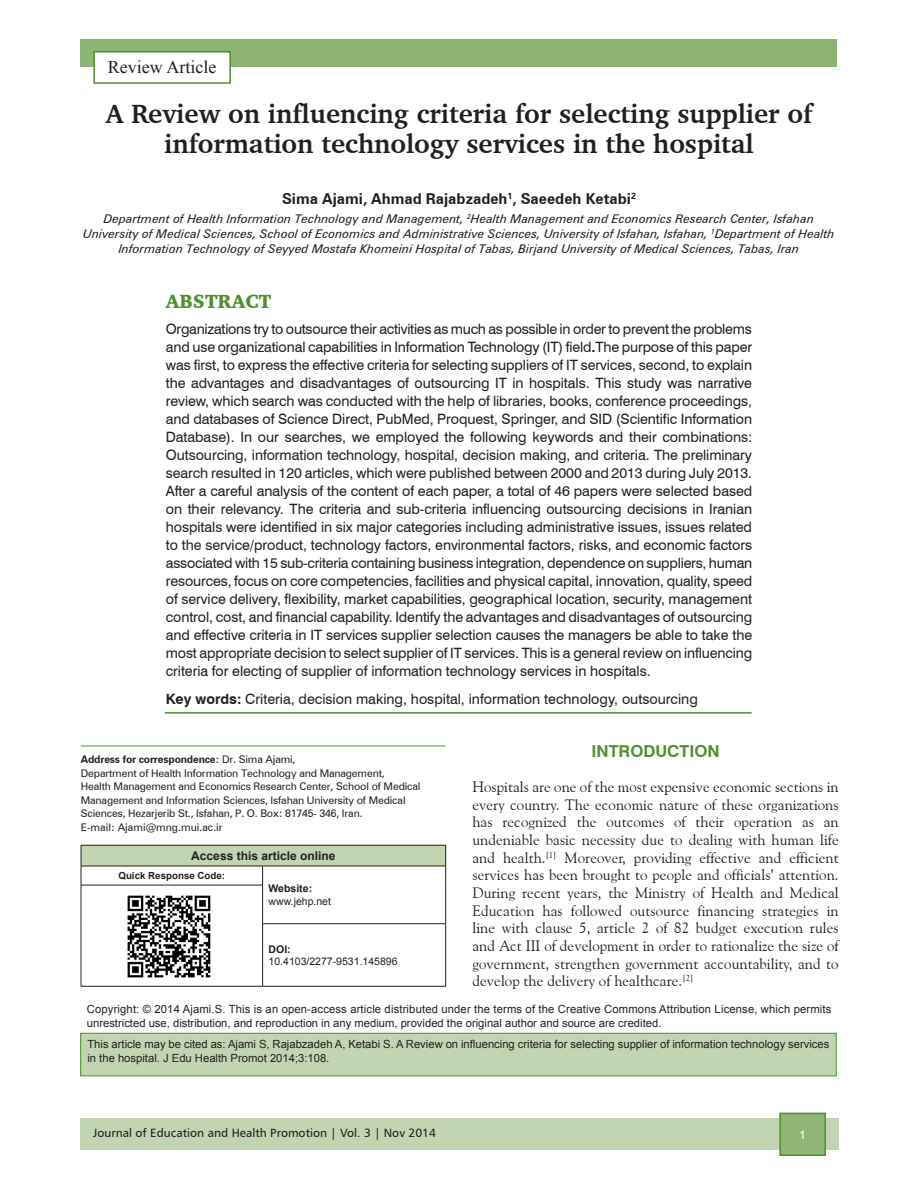
<style>
.page{position:relative;width:918px;height:1188px;background:#fff}
.page>*{position:absolute;margin:0;border:0;box-sizing:border-box;transform-origin:0 0}
.AT{font:700 27px/30px "Charter BT";color:#231f20;text-align:center}
.ABSH{font:900 19.5px "Charter BT";color:#509030}
.AH{font:18px "Times New Roman";color:#231f20}
.t1{font:700 16.5px "Swiss 721 BT";color:#509030}
.TX{font:15px/17.7px "Goudy Old Style BT";letter-spacing:.005em;color:#231f20;text-align:justify}
.AU{font:700 15px "Zurich BT";color:#231f20}
.ABS{font:14.25px/18px "Swiss 721 BT";letter-spacing:-.005em;color:#231f20;text-align:justify}
.KWD{font:14.25px "Swiss 721 BT";color:#231f20}
.AFF{font:italic 12px/15px "Zurich BT";color:#231f20;text-align:center}
.RRF{font:12px "Humanist 777 BT Roman B";color:#231f20}
.ATAO{font:700 12px "Arial";color:#231f20}
.FOLIO{font:12px "Arial";color:#fff}
.C{font:11.25px/14.2px "Arial";letter-spacing:.01em;color:#231f20}
.HTC{font:11.25px/13.5px "Arial";color:#231f20}
.ADD{font:10.5px/13.5px "Zurich BT";letter-spacing:-.015em;color:#231f20}
.WEB{font:10.5px/12.6px "Arial";color:#231f20}
.QRC{font:700 9.75px "Arial";color:#231f20}
.s1{font-weight:700}
</style>
<div class="page">
<div style="left:81px;top:39px;width:756px;height:28px;background:#8eb475"></div>
<div style="left:80px;top:1119px;width:759px;height:31px;background:#c2d5b2"></div>
<div style="left:779px;top:1113px;width:47px;height:43px;background:#90b577;border:2px solid #509030"></div>
<div style="left:94px;top:52px;width:136px;height:31px;background:#fff"></div>
<div style="left:93px;top:51px;width:138px;height:33px;border:2px solid #509030"></div>
<hr style="left:165px;top:712px;width:587px;height:2px;background:#509030">
<hr style="left:81px;top:746px;width:364px;height:1px;background:#509030">
<div style="left:81px;top:845px;width:365px;height:21px;background:#c2d5b2"></div>
<hr style="left:81px;top:845px;width:182px;height:1px;background:#231f20">
<hr style="left:263px;top:845px;width:183px;height:1px;background:#231f20">
<hr style="left:81px;top:866px;width:182px;height:1px;background:#231f20">
<svg style="left:81px;top:845px;width:1px;height:40px"></svg>
<hr style="left:263px;top:866px;width:183px;height:1px;background:#231f20">
<svg style="left:445px;top:845px;width:1px;height:40px"></svg>
<hr style="left:445px;top:885px;width:1px;height:39px;background:#231f20">
<hr style="left:81px;top:885px;width:182px;height:1px;background:#231f20">
<hr style="left:81px;top:885px;width:1px;height:39px;background:#231f20">
<hr style="left:81px;top:924px;width:1px;height:62px;background:#231f20">
<hr style="left:445px;top:924px;width:1px;height:62px;background:#231f20">
<hr style="left:263px;top:986px;width:183px;height:1px;background:#231f20">
<svg style="left:262px;top:866px;width:1px;height:19px"></svg>
<hr style="left:262px;top:885px;width:1px;height:39px;background:#231f20">
<hr style="left:262px;top:924px;width:1px;height:62px;background:#231f20">
<hr style="left:81px;top:986px;width:182px;height:1px;background:#231f20">
<hr style="left:262px;top:923px;width:184px;height:1px;background:#231f20">
<img style="left:127px;top:895px;width:84px;height:83px">
<div style="left:81px;top:1033px;width:755px;height:43px;background:#c2d5b2"></div>
<div style="left:80px;top:1033px;width:757px;height:43px;border:1px solid #509030"></div>
<p class="AH" style="left:108px;top:55px;width:110px">Review Article</p>
<p class="AT" style="left:106px;top:98px;width:708px">A Review on influencing criteria for selecting supplier of information technology services in the hospital</p>
<p class="AU" style="left:282px;top:189px;width:355px">Sima Ajami, Ahmad Rajabzadeh<sup>1</sup>, Saeedeh Ketabi<sup>2</sup></p>
<p class="AFF" style="left:83px;top:211px;width:753px">Department of Health Information Technology and Management, <sup>2</sup>Health Management and Economics Research Center, Isfahan<br>University of Medical Sciences, School of Economics and Administrative Sciences, University of Isfahan, Isfahan, <sup>1</sup>Department of Health<br>Information Technology of Seyyed Mostafa Khomeini Hospital of Tabas, Birjand University of Medical Sciences, Tabas, Iran</p>
<p class="ABSH" style="left:166px;top:289px;width:107px">ABSTRACT</p>
<p class="ABS" style="left:166px;top:320px;width:588px">Organizations try to outsource their activities as much as possible in order to prevent the problems and use organizational capabilities in Information Technology (IT) field<span class="s1">.</span>The purpose of this paper was first, to express the effective criteria for selecting suppliers of IT services, second, to explain the advantages and disadvantages of outsourcing IT in hospitals. This study was narrative review, which search was conducted with the help of libraries, books, conference proceedings, and databases of Science Direct, PubMed, Proquest, Springer, and SID (Scientific Information Database). In our searches, we employed the following keywords and their combinations:<br>Outsourcing, information technology, hospital, decision making, and criteria. The preliminary search resulted in 120 articles, which were published between 2000 and 2013 during July 2013.<br>After a careful analysis of the content of each paper, a total of 46 papers were selected based on their relevancy. The criteria and sub‑criteria influencing outsourcing decisions in Iranian hospitals were identified in six major categories including administrative issues, issues related to the service/product, technology factors, environmental factors, risks, and economic factors associated with 15 sub‑criteria containing business integration, dependence on suppliers, human resources, focus on core competencies, facilities and physical capital, innovation, quality, speed of service delivery, flexibility, market capabilities, geographical location, security, management control, cost, and financial capability. Identify the advantages and disadvantages of outsourcing and effective criteria in IT services supplier selection causes the managers be able to take the most appropriate decision to select supplier of IT services. This is a general review on influencing criteria for electing of supplier of information technology services in hospitals.</p>
<p class="KWD" style="left:166px;top:690px;width:533px"><span class="s1">Key words:</span> Criteria, decision making, hospital, information technology, outsourcing</p>
<h1 class="t1" style="left:592px;top:742px;width:130px">INTRODUCTION</h1>
<p class="TX" style="left:472px;top:778px;width:368px">Hospitals are one of the most expensive economic sections in every country. The economic nature of these organizations has recognized the outcomes of their operation as an undeniable basic necessity due to dealing with human life and health.<sup>[1]</sup> Moreover, providing effective and efficient services has been brought to people and officials’ attention.<br>During recent years, the Ministry of Health and Medical Education has followed outsource financing strategies in line with clause 5, article 2 of 82 budget execution rules and Act III of development in order to rationalize the size of government, strengthen government accountability, and to develop the delivery of healthcare.<sup>[2]</sup></p>
<p class="ADD" style="left:81px;top:753px;width:341px"><span class="s1">Address for correspondence:</span> Dr. Sima Ajami,<br>Department of Health Information Technology and Management,<br>Health Management and Economics Research Center, School of Medical Management and Information Sciences, Isfahan University of Medical Sciences, Hezarjerib St., Isfahan, P. O. Box: 81745‑ 346, Iran.<br>E‑mail: Ajami@mng.mui.ac.ir</p>
<p class="ATAO" style="left:191px;top:848px;width:146px">Access this article online</p>
<p class="QRC" style="left:118px;top:869px;width:108px">Quick Response Code:</p>
<p class="WEB" style="left:269px;top:883px;width:64px"><span class="s1">Website: </span>www.jehp.net</p>
<p class="WEB" style="left:269px;top:943px;width:131px"><span class="s1">DOI:<br></span>10.4103/2277-9531.145896</p>
<p class="C" style="left:87px;top:1002px;width:746px">Copyright: © 2014 Ajami.S. This is an open‑access article distributed under the terms of the Creative Commons Attribution License, which permits unrestricted use, distribution, and reproduction in any medium, provided the original author and source are credited.</p>
<p class="HTC" style="left:87px;top:1038px;width:744px">This article may be cited as: Ajami S, Rajabzadeh A, Ketabi S. A Review on influencing criteria for selecting supplier of information technology services in the hospital. J Edu Health Promot 2014;3:108.</p>
<p class="RRF" style="left:93px;top:1125px;width:345px">Journal of Education and Health Promotion | Vol. 3 | Nov 2014</p>
<p class="FOLIO" style="left:799px;top:1126px;width:8px">1</p>
</div>
